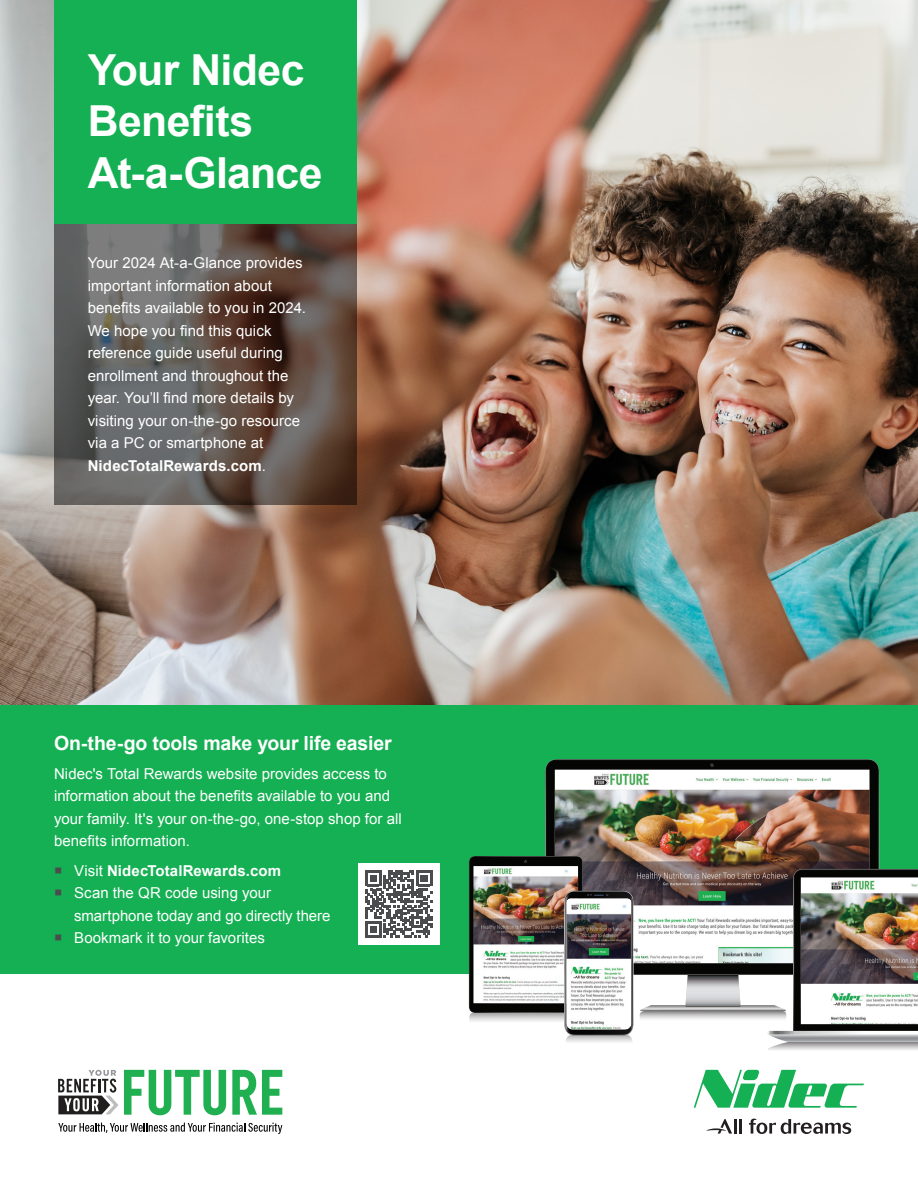
<style>
.page{position:relative;width:918px;height:1188px;background:#fff}
.page>*{position:absolute;margin:0;border:0;box-sizing:border-box;transform-origin:0 0}
.Header_1{font:700 42.75px/51.3px "Arial";letter-spacing:-.015em;color:#fff}
.Header_2_Reversed{font:700 19.5px "Arial";letter-spacing:-.01em;color:#fff}
.Body_Reversed{font:15px/22.5px "Arial";color:#fff}
.t1{font:700 15px "Arial";letter-spacing:.01em;color:#fff}
.s1{font-weight:700}
.s2{font-weight:400}
</style>
<div class="page">
<div style="left:0;top:705px;width:918px;height:269px;background:#15b053"></div>
<img style="left:0;top:0;width:918px;height:705px">
<svg style="left:54px;top:224px;width:302px;height:281px"></svg>
<div style="left:54px;top:0;width:302px;height:224px;background:#15b053"></div>
<svg style="left:694px;top:1070px;width:170px;height:38px"></svg>
<svg style="left:749px;top:1119px;width:102px;height:15px"></svg>
<hr style="left:734px;top:1119px;width:3px;height:15px;background:#231f20">
<hr style="left:739px;top:1119px;width:3px;height:15px;background:#231f20">
<svg style="left:706px;top:1119px;width:26px;height:15px"></svg>
<svg style="left:124px;top:1070px;width:102px;height:45px"></svg>
<svg style="left:232px;top:1070px;width:50px;height:45px"></svg>
<svg style="left:58px;top:1123px;width:224px;height:11px"></svg>
<svg style="left:58px;top:1070px;width:60px;height:44px"></svg>
<img style="left:546px;top:760px;width:333px;height:214px">
<svg style="left:710px;top:763px;width:4px;height:4px"></svg>
<img style="left:640px;top:869px;width:278px;height:181px">
<img style="left:469px;top:856px;width:165px;height:186px">
<div style="left:358px;top:863px;width:82px;height:82px;background:#fff"></div>
<svg style="left:365px;top:870px;width:67px;height:67px"></svg>
<p class="Header_1" style="left:88px;top:46px;width:236px">Your Nidec<br>Benefits<br>At-a-Glance</p>
<p class="Body_Reversed" style="left:88px;top:252px;width:220px">Your 2024 At-a-Glance provides important information about benefits available to you in 2024.<br>We hope you find this quick reference guide useful during enrollment and throughout the year. You’ll find more details by visiting your on-the-go resource via a PC or smartphone at<br><span class="s1">NidecTotalRewards.com</span>.</p>
<p class="Header_2_Reversed" style="left:54px;top:730px;width:339px">On-the-go tools make your life easier</p>
<p class="Body_Reversed" style="left:54px;top:763px;width:349px">Nidec's Total Rewards website provides access to information about the benefits available to you and your family. It's your on-the-go, one-stop shop for all benefits information.</p>
<p class="t1" style="left:74px;top:861px;width:208px"><span class="s2">Visit</span> NidecTotalRewards.com</p>
<p class="Body_Reversed" style="left:74px;top:882px;width:258px">Scan the QR code using your smartphone today and go directly there</p>
<p class="Body_Reversed" style="left:74px;top:927px;width:192px">Bookmark it to your favorites</p>
</div>
